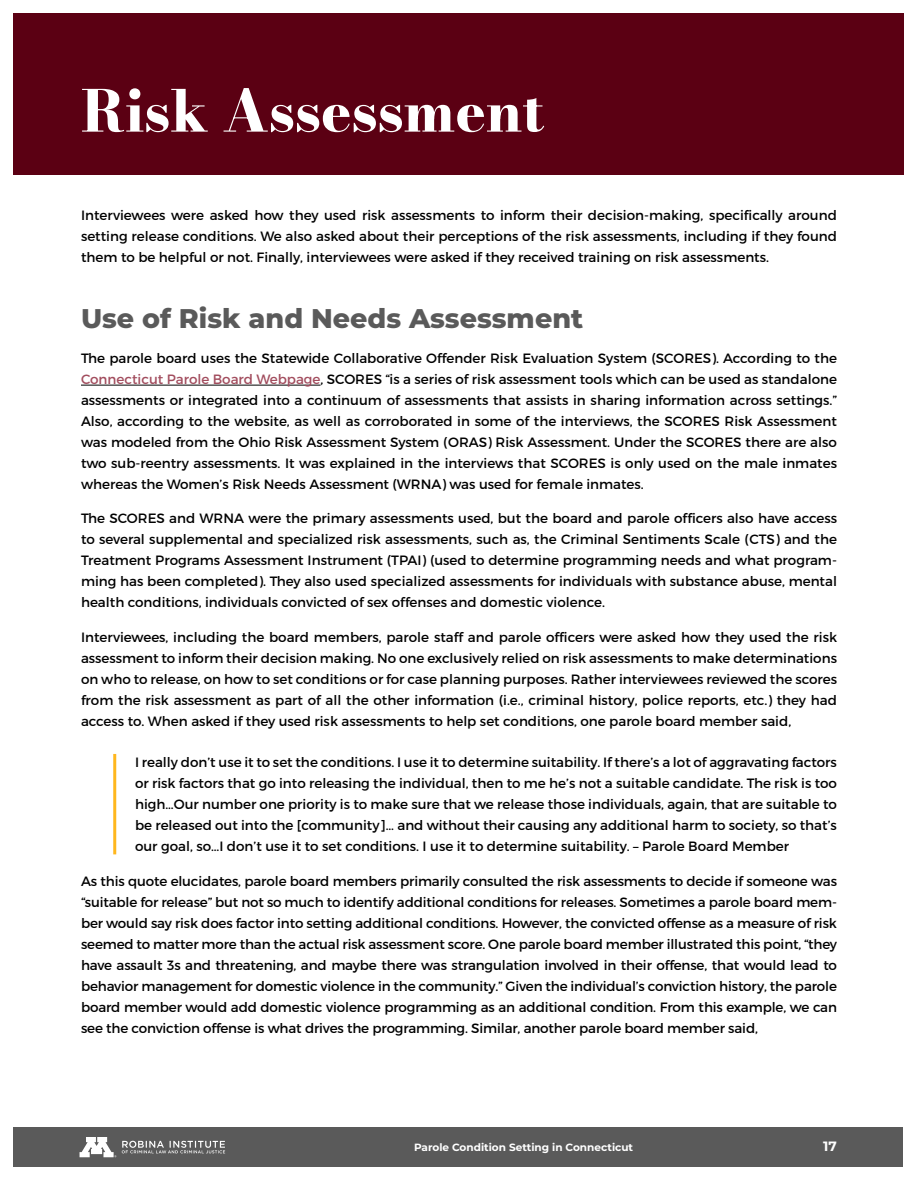
<style>
.page{position:relative;width:918px;height:1188px;background:#fff}
.page>*{position:absolute;margin:0;border:0;box-sizing:border-box;transform-origin:0 0}
.t1{font:57px "Bodoni Moda";color:#fff}
.h2{font:800 27px "Montserrat";color:#5a5a5a}
.body_new{font:13.5px/21px "Montserrat";color:#000;text-align:justify}
.quote{font:13.5px/21px "Montserrat";color:#000;text-align:justify}
.t2{font:700 13.5px "Montserrat";color:#fff}
.t3{font:700 10.5px "Montserrat";color:#fff}
.s1{color:#a24d5e}
</style>
<div class="page">
<div style="left:14px;top:1127px;width:889px;height:40px;background:#5a5a5a"></div>
<svg style="left:122px;top:1141px;width:103px;height:13px"></svg>
<svg style="left:80px;top:1137px;width:36px;height:20px"></svg>
<div style="left:14px;top:14px;width:890px;height:161px;background:#5b0013"></div>
<hr style="left:81px;top:385px;width:240px;height:1px;background:#000">
<hr style="left:113px;top:754px;width:3px;height:100px;background:#ffb71e">
<p class="t1" style="left:81px;top:72px;width:465px">Risk Assessment</p>
<p class="body_new" style="left:81px;top:205px;width:758px">Interviewees were asked how they used risk assessments to inform their decision-making, specifically around setting release conditions. We also asked about their perceptions of the risk assessments, including if they found them to be helpful or not. Finally, interviewees were asked if they received training on risk assessments.</p>
<p class="h2" style="left:81px;top:299px;width:504px">Use of Risk and Needs Assessment</p>
<p class="body_new" style="left:81px;top:347px;width:758px">The parole board uses the Statewide Collaborative Offender Risk Evaluation System (SCORES). According to the <span class="s1">Connecticut Parole Board Webpage</span>, SCORES “is a series of risk assessment tools which can be used as standalone assessments or integrated into a continuum of assessments that assists in sharing information across settings.” Also, according to the website, as well as corroborated in some of the interviews, the SCORES Risk Assessment was modeled from the Ohio Risk Assessment System (ORAS) Risk Assessment. Under the SCORES there are also two sub-reentry assessments. It was explained in the interviews that SCORES is only used on the male inmates whereas the Women’s Risk Needs Assessment (WRNA) was used for female inmates.</p>
<p class="body_new" style="left:81px;top:508px;width:758px">The SCORES and WRNA were the primary assessments used, but the board and parole officers also have access to several supplemental and specialized risk assessments, such as, the Criminal Sentiments Scale (CTS) and the Treatment Programs Assessment Instrument (TPAI) (used to determine programming needs and what program&shy;ming has been completed). They also used specialized assessments for individuals with substance abuse, mental health conditions, individuals convicted of sex offenses and domestic violence.</p>
<p class="body_new" style="left:81px;top:626px;width:758px">Interviewees, including the board members, parole staff and parole officers were asked how they used the risk assessment to inform their decision making. No one exclusively relied on risk assessments to make determinations on who to release, on how to set conditions or for case planning purposes. Rather interviewees reviewed the scores from the risk assessment as part of all the other information (i.e., criminal history, police reports, etc.) they had access to. When asked if they used risk assessments to help set conditions, one parole board member said,</p>
<p class="quote" style="left:135px;top:752px;width:703px">I really don’t use it to set the conditions. I use it to determine suitability. If there’s a lot of aggravating factors or risk factors that go into releasing the individual, then to me he’s not a suitable candidate. The risk is too high…Our number one priority is to make sure that we release those individuals, again, that are suitable to be released out into the [community]… and without their causing any additional harm to society, so that’s our goal, so…I don’t use it to set conditions. I use it to determine suitability. – Parole Board Member</p>
<p class="body_new" style="left:81px;top:870px;width:758px">As this quote elucidates, parole board members primarily consulted the risk assessments to decide if someone was “suitable for release” but not so much to identify additional conditions for releases. Sometimes a parole board mem&shy;ber would say risk does factor into setting additional conditions. However, the convicted offense as a measure of risk seemed to matter more than the actual risk assessment score. One parole board member illustrated this point, “they have assault 3s and threatening, and maybe there was strangulation involved in their offense, that would lead to behavior management for domestic violence in the community.” Given the individual’s conviction history, the parole board member would add domestic violence programming as an additional condition. From this example, we can see the conviction offense is what drives the programming. Similar, another parole board member said,</p>
<p class="t3" style="left:414px;top:1140px;width:221px">Parole Condition Setting in Connecticut</p>
<p class="t2" style="left:823px;top:1137px;width:15px">17</p>
</div>
